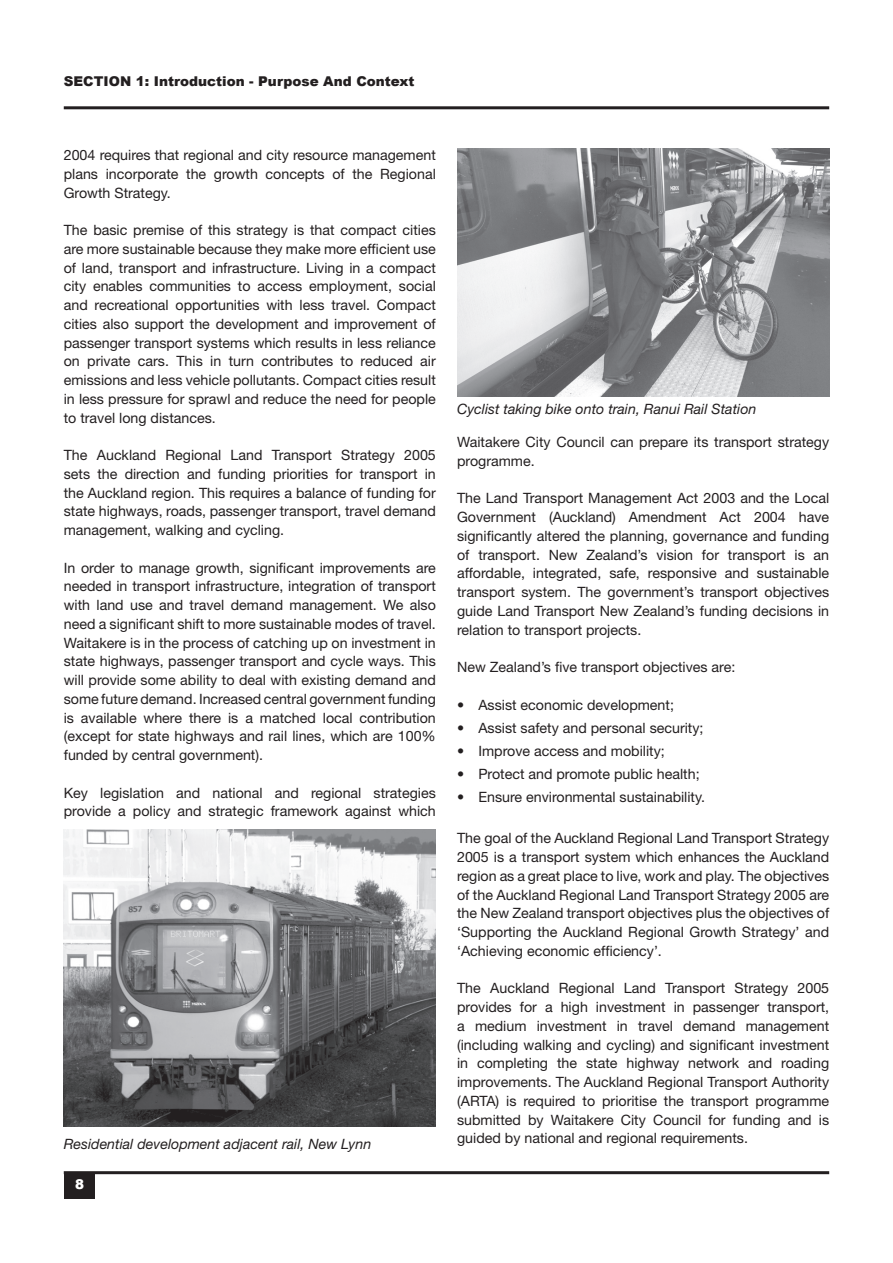
<style>
.page{position:relative;width:893px;height:1263px;background:#fff}
.page>*{position:absolute;margin:0;border:0;box-sizing:border-box;transform-origin:0 0}
.t1{font:14.25px/18.8px "Helvetica Neue";color:#231f20;text-align:justify}
.t2{font:italic 14.25px "Helvetica Neue";color:#231f20}
.t3{font:900 13.5px "Arial";color:#231f20}
.t4{font:900 13.5px "Arial";color:#fff}
</style>
<div class="page">
<hr style="left:64px;top:1171px;width:765px;height:3px;background:#231f20">
<div style="left:64px;top:1173px;width:31px;height:25px;background:#231f20"></div>
<hr style="left:64px;top:106px;width:765px;height:3px;background:#231f20">
<img style="left:64px;top:829px;width:372px;height:298px">
<img style="left:457px;top:149px;width:372px;height:247px">
<p class="t3" style="left:64px;top:71px;width:352px">SECTION 1: Introduction - Purpose And Context</p>
<p class="t1" style="left:64px;top:147px;width:374px">2004 requires that regional and city resource management plans incorporate the growth concepts of the Regional Growth Strategy.</p>
<p class="t1" style="left:64px;top:222px;width:374px">The basic premise of this strategy is that compact cities are more sustainable because they make more efficient use of land, transport and infrastructure. Living in a compact city enables communities to access employment, social and recreational opportunities with less travel. Compact cities also support the development and improvement of passenger transport systems which results in less reliance on private cars. This in turn contributes to reduced air emissions and less vehicle pollutants. Compact cities result in less pressure for sprawl and reduce the need for people to travel long distances.</p>
<p class="t1" style="left:64px;top:447px;width:374px">The Auckland Regional Land Transport Strategy 2005 sets the direction and funding priorities for transport in the Auckland region. This requires a balance of funding for state highways, roads, passenger transport, travel demand management, walking and cycling.</p>
<p class="t1" style="left:64px;top:559px;width:374px">In order to manage growth, significant improvements are needed in transport infrastructure, integration of transport with land use and travel demand management. We also need a significant shift to more sustainable modes of travel.<br>Waitakere is in the process of catching up on investment in state highways, passenger transport and cycle ways. This will provide some ability to deal with existing demand and some future demand. Increased central government funding is available where there is a matched local contribution (except for state highways and rail lines, which are 100% funded by central government).</p>
<p class="t1" style="left:64px;top:784px;width:374px">Key legislation and national and regional strategies provide a policy and strategic framework against which</p>
<p class="t2" style="left:64px;top:1138px;width:309px">Residential development adjacent rail, New Lynn</p>
<p class="t4" style="left:75px;top:1174px;width:11px">8</p>
<p class="t2" style="left:457px;top:404px;width:301px">Cyclist taking bike onto train, Ranui Rail Station</p>
<p class="t1" style="left:457px;top:434px;width:374px">Waitakere City Council can prepare its transport strategy programme.</p>
<p class="t1" style="left:457px;top:490px;width:374px">The Land Transport Management Act 2003 and the Local Government (Auckland) Amendment Act 2004 have significantly altered the planning, governance and funding of transport. New Zealand’s vision for transport is an affordable, integrated, safe, responsive and sustainable transport system. The government’s transport objectives guide Land Transport New Zealand’s funding decisions in relation to transport projects.</p>
<p class="t1" style="left:457px;top:659px;width:280px">New Zealand’s five transport objectives are:</p>
<p class="t1" style="left:478px;top:694px;width:228px;line-height:23px;text-align:left">Assist economic development; Assist safety and personal security; Improve access and mobility; Protect and promote public health; Ensure environmental sustainability.</p>
<p class="t1" style="left:457px;top:830px;width:374px">The goal of the Auckland Regional Land Transport Strategy 2005 is a transport system which enhances the Auckland region as a great place to live, work and play. The objectives of the Auckland Regional Land Transport Strategy 2005 are the New Zealand transport objectives plus the objectives of ‘Supporting the Auckland Regional Growth Strategy’ and ‘Achieving economic efficiency’.</p>
<p class="t1" style="left:457px;top:980px;width:374px">The Auckland Regional Land Transport Strategy 2005 provides for a high investment in passenger transport, a medium investment in travel demand management (including walking and cycling) and significant investment in completing the state highway network and roading improvements. The Auckland Regional Transport Authority (ARTA) is required to prioritise the transport programme submitted by Waitakere City Council for funding and is guided by national and regional requirements.</p>
<p class="t1" style="left:457px;top:694px;width:9px;line-height:23px">• • • • •</p>
</div>
